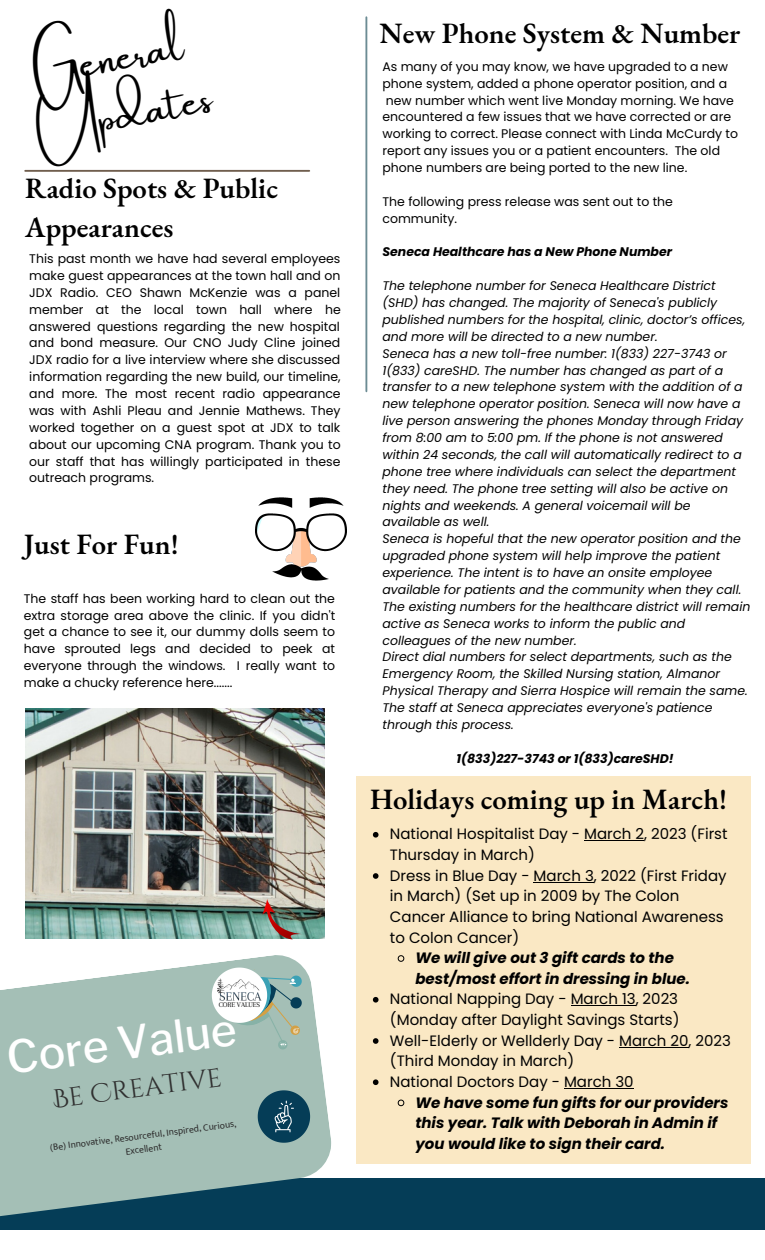
<style>
.page{position:relative;width:765px;height:1260px;background:#fff}
.page>*{position:absolute;margin:0;border:0;box-sizing:border-box;transform-origin:0 0}
.t1{font:500 44.62px "Libre Franklin";color:#fff}
.t2{font:41.25px/57.2px "Amsterdam One";color:#000}
.t3{font:600 28.75px/39.4px "EB Garamond";color:#000}
.t4{font:26.25px "Cinzel Decorative";color:#303030}
.t5{font:15px/20.6px "Poppins";color:#000}
.t6{font:italic 700 15px/20.6px "Poppins";color:#000}
.t7{font:italic 12.5px/16.9px "Poppins";color:#000}
.t8{font:12.5px/16.9px "Poppins";color:#000}
.t9{font:italic 700 12.5px "Poppins";color:#000}
.t10{font:9.75px/13.5px "Mukta";color:#303030;text-align:center}
.t11{font:7.25px "Arapey";color:#000}
</style>
<div class="page">
<hr style="left:365px;top:17px;width:2px;height:374px;background:#6c8c94">
<div style="left:0;top:1178px;width:765px;height:51px;background:#053d57"></div>
<hr style="left:25px;top:170px;width:284px;height:2px;background:#705e4e">
<svg style="left:0;top:955px;width:332px;height:262px;fill:#a4bfb6"></svg>
<svg style="left:258px;top:1090px;width:54px;height:55px;background:#3c6978"></svg>
<img style="left:256px;top:497px;width:91px;height:83px">
<svg style="left:209px;top:960px;width:93px;height:89px"></svg>
<img style="left:25px;top:709px;width:299px;height:230px">
<svg style="left:262px;top:899px;width:41px;height:40px;background:#837e73"></svg>
<div style="left:356px;top:776px;width:395px;height:387px;background:#fae8c4"></div>
<svg style="left:373px;top:832px;width:6px;height:6px"></svg>
<hr style="left:584px;top:840px;width:60px;height:1px;background:#000">
<svg style="left:373px;top:873px;width:6px;height:6px"></svg>
<hr style="left:534px;top:882px;width:60px;height:1px;background:#000">
<svg style="left:397px;top:955px;width:8px;height:7px"></svg>
<svg style="left:373px;top:997px;width:6px;height:6px"></svg>
<hr style="left:571px;top:1005px;width:65px;height:1px;background:#000">
<svg style="left:373px;top:1038px;width:6px;height:6px"></svg>
<hr style="left:619px;top:1047px;width:70px;height:1px;background:#000">
<svg style="left:373px;top:1079px;width:6px;height:6px"></svg>
<hr style="left:564px;top:1088px;width:70px;height:1px;background:#000">
<svg style="left:397px;top:1099px;width:8px;height:8px"></svg>
<h2 class="t2" style="left:20px;top:48px;width:180px;rotate:-11deg">General<br>Updates</h2>
<h3 class="t3" style="left:25px;top:168px;width:254px">Radio Spots &amp; Public<br>Appearances</h3>
<p class="t8" style="left:29px;top:250px;width:313px;text-align:justify">This past month we have had several employees make guest appearances at the town hall and on JDX Radio. CEO Shawn McKenzie was a panel member at the local town hall where he answered questions regarding the new hospital and bond measure. Our CNO Judy Cline joined JDX radio for a live interview where she discussed information regarding the new build, our timeline, and more. The most recent radio appearance was with Ashli Pleau and Jennie Mathews. They worked together on a guest spot at JDX to talk about our upcoming CNA program. Thank you to our staff that has willingly participated in these outreach programs.</p>
<h3 class="t3" style="left:24px;top:524px;width:156px">Just For Fun!</h3>
<p class="t8" style="left:24px;top:590px;width:313px;text-align:justify">The staff has been working hard to clean out the extra storage area above the clinic. If you didn't get a chance to see it, our dummy dolls seem to have sprouted legs and decided to peek at everyone through the windows. I really want to make a chucky reference here.......</p>
<p class="t11" style="left:219px;top:1001px;width:43px">CORE VALUES</p>
<h1 class="t1" style="left:4px;top:1031px;width:233px;rotate:-7deg">Core Value</h1>
<h3 class="t4" style="left:51px;top:1082px;width:171px;rotate:-7deg">Be Creative</h3>
<p class="t10" style="left:49px;top:1140px;width:189px;rotate:-7deg">(Be) Innovative, Resourceful, Inspired, Curious,<br>Excellent</p>
<h3 class="t3" style="left:380px;top:13px;width:362px">New Phone System &amp; Number</h3>
<p class="t8" style="left:382px;top:58px;width:357px">As many of you may know, we have upgraded to a new phone system, added a phone operator position, and a new number which went live Monday morning. We have encountered a few issues that we have corrected or are working to correct. Please connect with Linda McCurdy to report any issues you or a patient encounters. The old phone numbers are being ported to the new line.</p>
<p class="t8" style="left:382px;top:193px;width:292px">The following press release was sent out to the community.</p>
<p class="t9" style="left:382px;top:243px;width:291px">Seneca Healthcare has a New Phone Number</p>
<p class="t7" style="left:382px;top:277px;width:369px">The telephone number for Seneca Healthcare District (SHD) has changed. The majority of Seneca's publicly published numbers for the hospital, clinic, doctor’s offices, and more will be directed to a new number.<br>Seneca has a new toll-free number: 1(833) 227-3743 or 1(833) careSHD. The number has changed as part of a transfer to a new telephone system with the addition of a new telephone operator position. Seneca will now have a live person answering the phones Monday through Friday from 8:00 am to 5:00 pm. If the phone is not answered within 24 seconds, the call will automatically redirect to a phone tree where individuals can select the department they need. The phone tree setting will also be active on nights and weekends. A general voicemail will be available as well.<br>Seneca is hopeful that the new operator position and the upgraded phone system will help improve the patient experience. The intent is to have an onsite employee available for patients and the community when they call.<br>The existing numbers for the healthcare district will remain active as Seneca works to inform the public and colleagues of the new number.<br>Direct dial numbers for select departments, such as the Emergency Room, the Skilled Nursing station, Almanor Physical Therapy and Sierra Hospice will remain the same.<br>The staff at Seneca appreciates everyone's patience through this process.</p>
<p class="t9" style="left:457px;top:750px;width:219px">1(833)227-3743 or 1(833)careSHD!</p>
<h3 class="t3" style="left:370px;top:779px;width:358px">Holidays coming up in March!</h3>
<p class="t5" style="left:390px;top:824px;width:339px">National Hospitalist Day - March 2, 2023 (First Thursday in March)<br>Dress in Blue Day - March 3, 2022 (First Friday in March) (Set up in 2009 by The Colon Cancer Alliance to bring National Awareness to Colon Cancer)</p>
<p class="t6" style="left:415px;top:948px;width:276px">We will give out 3 gift cards to the best/most effort in dressing in blue.</p>
<p class="t5" style="left:390px;top:989px;width:343px">National Napping Day - March 13, 2023 (Monday after Daylight Savings Starts)<br>Well-Elderly or Wellderly Day - March 20, 2023 (Third Monday in March)<br>National Doctors Day - March 30</p>
<p class="t6" style="left:415px;top:1092px;width:314px">We have some fun gifts for our providers this year. Talk with Deborah in Admin if you would like to sign their card.</p>
</div>
